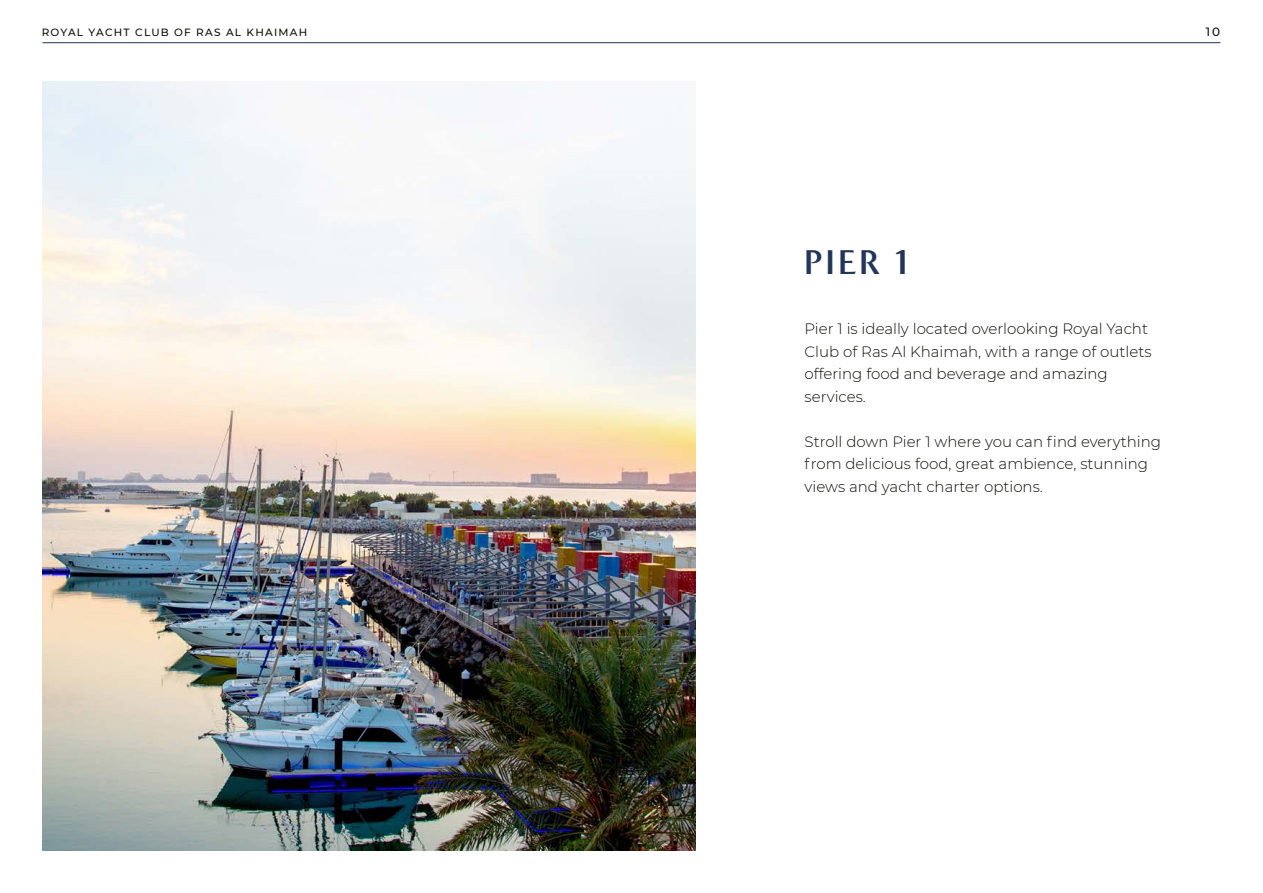
<style>
.page{position:relative;width:1263px;height:893px;background:#fff}
.page>*{position:absolute;margin:0;border:0;box-sizing:border-box;transform-origin:0 0}
.t1{font:700 35.25px "Minerva Modern";color:#233559}
.t2{font:300 15px/22.5px "Montserrat";color:#0e0e09}
.t3{font:500 12px "Montserrat";color:#0e0e09}
.t4{font:500 10.5px "Montserrat";letter-spacing:.12em;color:#0e0e09}
</style>
<div class="page">
<hr style="left:43px;top:42px;width:1177px;height:1px;background:#233559">
<img style="left:43px;top:81px;width:652px;height:769px">
<p class="t4" style="left:42px;top:25px;width:267px">ROYAL YACHT CLUB OF RAS AL KHAIMAH</p>
<p class="t3" style="left:1206px;top:23px;width:16px">10</p>
<h1 class="t1" style="left:804px;top:241px;width:106px">PIER 1</h1>
<p class="t2" style="left:804px;top:317px;width:348px">Pier 1 is ideally located overlooking Royal Yacht Club of Ras Al Khaimah, with a range of outlets offering food and beverage and amazing services.</p>
<p class="t2" style="left:804px;top:430px;width:358px">Stroll down Pier 1 where you can find everything from delicious food, great ambience, stunning views and yacht charter options.</p>
</div>
